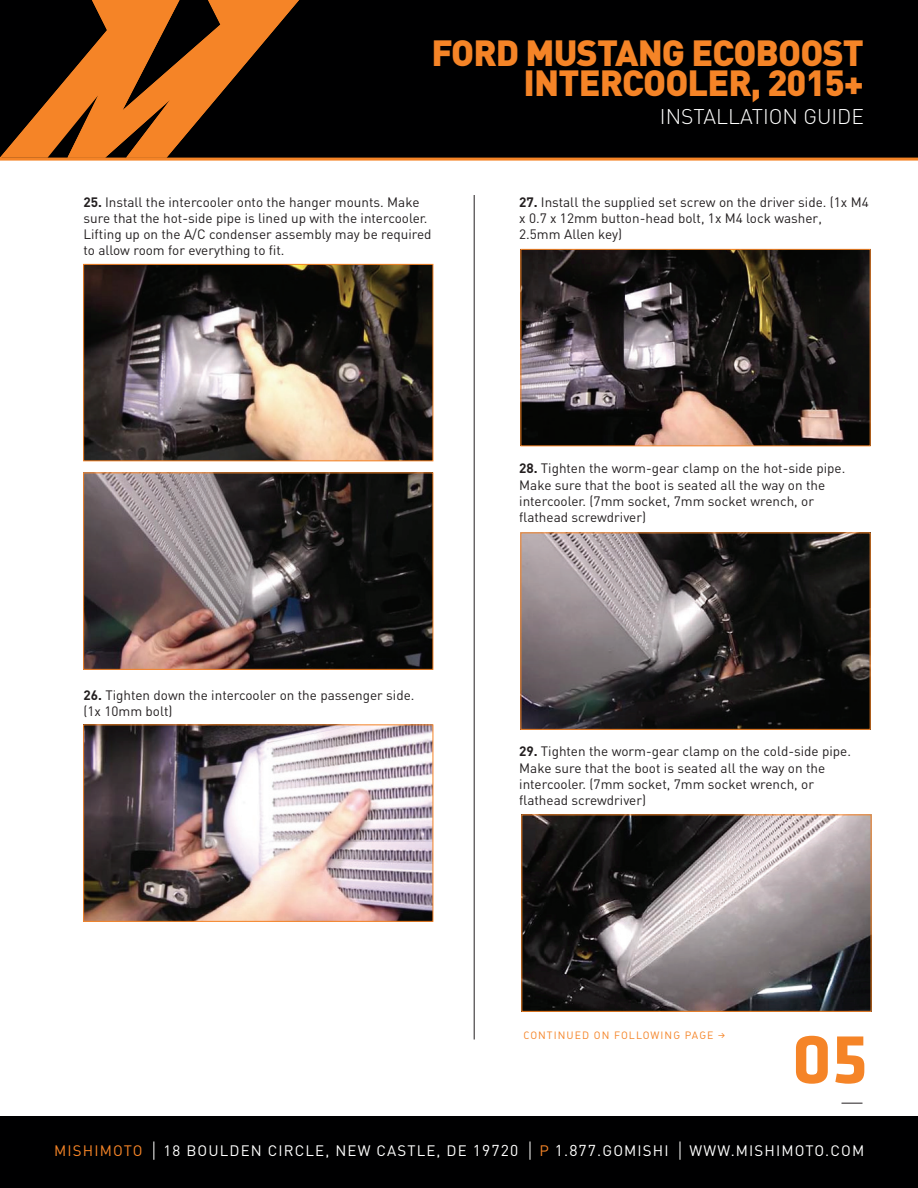
<style>
.page{position:relative;width:918px;height:1188px;background:#fff}
.page>*{position:absolute;margin:0;border:0;box-sizing:border-box;transform-origin:0 0}
.t1{font:700 72px "Klavika";color:#f58427}
.t2{font:900 36px/30px "DIN";letter-spacing:-.025em;color:#f58427}
.t3{font:300 21px "DIN";color:#fff}
.t4{font:15.6px "DIN";letter-spacing:.075em;color:#fff}
.t5{font:15px "DIN";letter-spacing:.075em;color:#fff}
.t6{font:15px "DIN";letter-spacing:.075em;color:#f58427}
.t7{font:13.5px/16.2px "DIN";color:#231f20}
.t8{font:10.5px "DIN Regular Alternate";letter-spacing:.1em;color:#f58427}
.s1{font-weight:700}
.s2{font-family:"Klavika Regular Arrows"}
.s3{font-size:15px}
.s4{color:#f58427}
.s5{font-size:15.6px}
</style>
<div class="page">
<div style="left:0;top:0;width:918px;height:161px;background:#000001"></div>
<svg style="left:842px;top:1103px;width:21px;height:1px"></svg>
<svg style="left:0;top:0;width:299px;height:158px;fill:#000001"></svg>
<img style="left:523px;top:535px;width:346px;height:193px">
<div style="left:521px;top:533px;width:350px;height:197px;border:1px solid #f58427"></div>
<img style="left:523px;top:817px;width:347px;height:193px">
<div style="left:521px;top:815px;width:351px;height:197px;border:1px solid #f58427"></div>
<img style="left:85px;top:475px;width:346px;height:193px">
<div style="left:83px;top:473px;width:350px;height:197px;border:1px solid #f58427"></div>
<div style="left:0;top:1117px;width:918px;height:71px;background:#000001"></div>
<svg style="left:154px;top:1141px;width:1px;height:19px"></svg>
<svg style="left:530px;top:1141px;width:1px;height:19px"></svg>
<svg style="left:680px;top:1141px;width:1px;height:19px"></svg>
<img style="left:85px;top:266px;width:346px;height:193px">
<div style="left:83px;top:264px;width:350px;height:197px;border:1px solid #f58427"></div>
<img style="left:85px;top:727px;width:346px;height:193px">
<div style="left:83px;top:725px;width:350px;height:197px;border:1px solid #f58427"></div>
<img style="left:523px;top:251px;width:346px;height:193px">
<div style="left:521px;top:249px;width:350px;height:197px;border:1px solid #f58427"></div>
<hr style="left:474px;top:195px;width:1px;height:845px;background:#231f20">
<h2 class="t2" style="left:431px;top:36px;width:145px">FORD MUSTAN</h2>
<h2 class="t2" style="left:524px;top:36px;width:342px;text-indent:138px">G ECOBOOST<br>INTERCOOLER, 2015+</h2>
<h3 class="t3" style="left:660px;top:103px;width:206px">INSTALLATION GUIDE</h3>
<p class="t7" style="left:84px;top:193px;width:350px"><span class="s1">25.</span> Install the intercooler onto the hanger mounts. Make sure that the hot-side pipe is lined up with the intercooler.<br>Lifting up on the A/C condenser assembly may be required to allow room for everything to fit.</p>
<p class="t7" style="left:84px;top:687px;width:333px"><span class="s1">26.</span> Tighten down the intercooler on the passenger side. (1x 10mm bolt)</p>
<p class="t7" style="left:519px;top:193px;width:351px"><span class="s1">27.</span> Install the supplied set screw on the driver side. (1x M4 x 0.7 x 12mm button-head bolt, 1x M4 lock washer,<br>2.5mm Allen key)</p>
<p class="t7" style="left:519px;top:460px;width:328px"><span class="s1">28.</span> Tighten the worm-gear clamp on the hot-side pipe.<br>Make sure that the boot is seated all the way on the intercooler. (7mm socket, 7mm socket wrench, or flathead screwdriver)</p>
<p class="t7" style="left:519px;top:743px;width:333px"><span class="s1">29.</span> Tighten the worm-gear clamp on the cold-side pipe.<br>Make sure that the boot is seated all the way on the intercooler. (7mm socket, 7mm socket wrench, or flathead screwdriver)</p>
<p class="t8" style="left:524px;top:1029px;width:203px">CONTINUED ON FOLLOWING PAGE <span class="s2">b</span></p>
<h1 class="t1" style="left:792px;top:1020px;width:77px">05</h1>
<p class="t6" style="left:54px;top:1142px;width:90px">MISHIMOTO</p>
<p class="t5" style="left:164px;top:1142px;width:46px">18 Boulden</p>
<p class="t5" style="left:268px;top:1142px;width:21px">Circle</p>
<p class="t5" style="left:325px;top:1142px;width:73px">, New Castle</p>
<p class="t4" style="left:437px;top:1141px;width:83px"><span class="s3">, DE</span> 19720</p>
<p class="t5" style="left:539px;top:1142px;width:131px"><span class="s4">P</span> <span class="s5">1</span>.<span class="s5">877</span>.GOMISHI</p>
<p class="t5" style="left:690px;top:1142px;width:176px">WWW.MISHIMOTO.COM</p>
</div>
